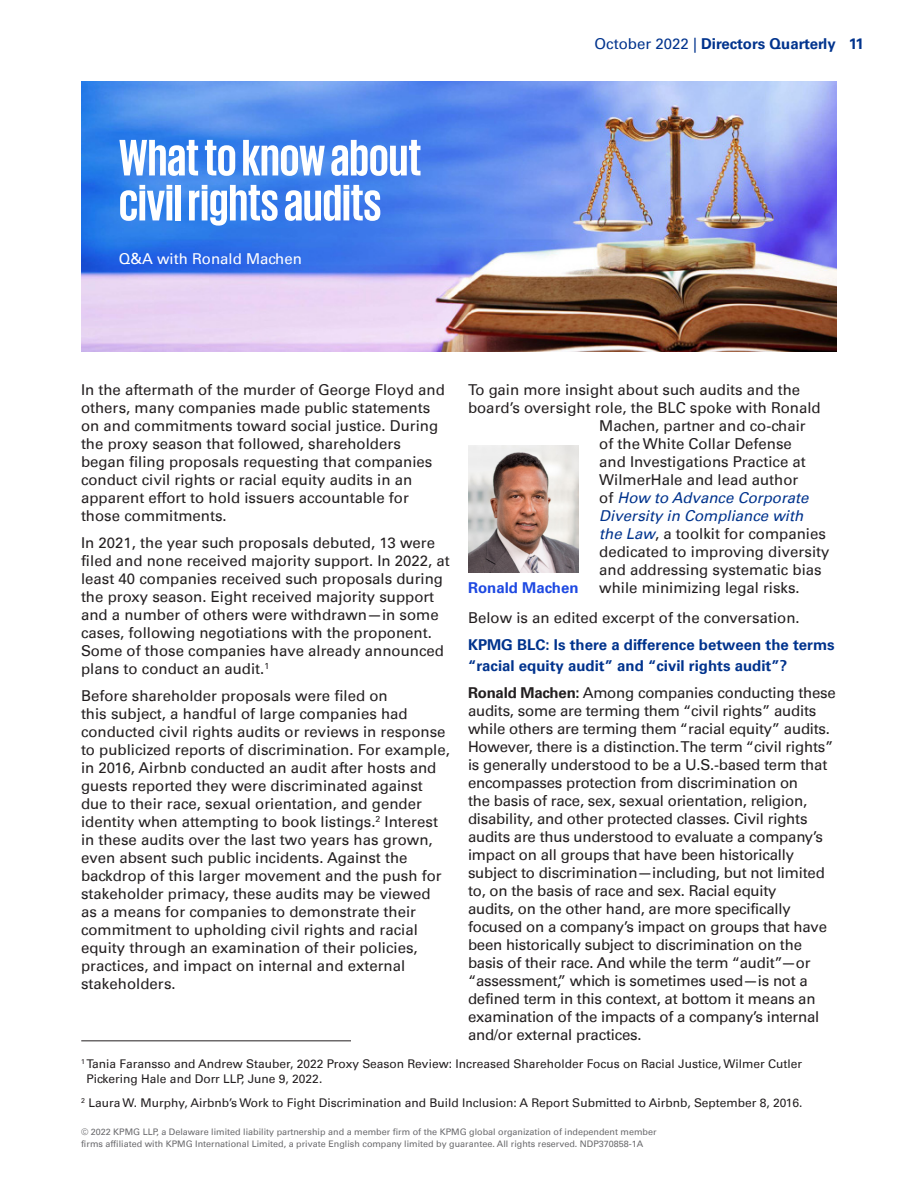
<style>
.page{position:relative;width:918px;height:1188px;background:#fff}
.page>*{position:absolute;margin:0;border:0;box-sizing:border-box;transform-origin:0 0}
.t1{font:700 52.5px/45px "KPMG";color:#fff}
.t2{font:15px/18px "Univers 55 Roman";color:#231f20}
.t3{font:700 15px/21px "Univers 65";color:#00338d}
.t4{font:italic 15px/18px "Univers 55";color:#00338d}
.t5{font:15px "Univers 55 Roman";color:#fff}
.t6{font:700 15px "Univers 65";color:#1e49e2}
.t7{font:12px/15px "Univers 55 Roman";color:#231f20}
.t8{font:9px/12px "Univers 55 Roman";color:#69696c}
.s1{font-family:"Univers 55 Roman";font-weight:400}
.s2{font-family:"Univers 55 Roman";font-style:normal;color:#231f20}
.s3{font-family:"Univers 55";font-style:italic;color:#00338d}
.s4{font-family:"Univers 65";font-weight:700}
</style>
<div class="page">
<img style="left:81px;top:81px;width:756px;height:270px">
<img style="left:468px;top:446px;width:111px;height:127px">
<hr style="left:81px;top:1040px;width:270px;height:1px;background:#231f20">
<h1 class="t1" style="left:119px;top:134px;width:304px">What to know about civil rights audits</h1>
<p class="t5" style="left:119px;top:250px;width:185px">Q&amp;A with Ronald Machen</p>
<p class="t3" style="left:595px;top:33px;width:271px"><span class="s1">October 2022 |</span> Directors Quarterly 11</p>
<p class="t2" style="left:81px;top:381px;width:365px">In the aftermath of the murder of George Floyd and others, many companies made public statements on and commitments toward social justice. During the proxy season that followed, shareholders began filing proposals requesting that companies conduct civil rights or racial equity audits in an apparent effort to hold issuers accountable for those commitments.</p>
<p class="t2" style="left:81px;top:534px;width:370px">In 2021, the year such proposals debuted, 13 were filed and none received majority support. In 2022, at least 40 companies received such proposals during the proxy season. Eight received majority support and a number of others were withdrawn—in some cases, following negotiations with the proponent.<br>Some of those companies have already announced plans to conduct an audit.<sup>1</sup></p>
<p class="t2" style="left:81px;top:687px;width:370px">Before shareholder proposals were filed on<br>this subject, a handful of large companies had conducted civil rights audits or reviews in response to publicized reports of discrimination. For example, in 2016, Airbnb conducted an audit after hosts and guests reported they were discriminated against due to their race, sexual orientation, and gender identity when attempting to book listings.<sup>2</sup> Interest in these audits over the last two years has grown, even absent such public incidents. Against the backdrop of this larger movement and the push for stakeholder primacy, these audits may be viewed as a means for companies to demonstrate their commitment to upholding civil rights and racial equity through an examination of their policies, practices, and impact on internal and external stakeholders.</p>
<p class="t2" style="left:468px;top:381px;width:334px">To gain more insight about such audits and the</p>
<p class="t2" style="left:468px;top:399px;width:354px">board’s oversight role, the BLC spoke with Ronald</p>
<p class="t2" style="left:599px;top:417px;width:208px">Machen, partner and co-chair</p>
<p class="t2" style="left:599px;top:435px;width:194px">of the White Collar Defense</p>
<p class="t2" style="left:599px;top:453px;width:208px">and Investigations Practice at</p>
<p class="t2" style="left:599px;top:471px;width:201px">WilmerHale and lead author</p>
<p class="t4" style="left:599px;top:489px;width:211px"><span class="s2">of</span> How to Advance Corporate<br>Diversity in Compliance with</p>
<p class="t2" style="left:599px;top:525px;width:232px"><span class="s3">the Law</span>, a toolkit for companies dedicated to improving diversity and addressing systematic bias while minimizing legal risks.</p>
<p class="t2" style="left:468px;top:609px;width:333px">Below is an edited excerpt of the conversation.</p>
<p class="t3" style="left:468px;top:634px;width:368px">KPMG BLC: Is there a difference between the terms “racial equity audit” and “civil rights audit”?</p>
<p class="t2" style="left:468px;top:684px;width:369px"><span class="s4">Ronald Machen:</span> Among companies conducting these audits, some are terming them “civil rights” audits while others are terming them “racial equity” audits.<br>However, there is a distinction. The term “civil rights” is generally understood to be a U.S.-based term that encompasses protection from discrimination on<br>the basis of race, sex, sexual orientation, religion, disability, and other protected classes. Civil rights audits are thus understood to evaluate a company’s impact on all groups that have been historically subject to discrimination—including, but not limited to, on the basis of race and sex. Racial equity<br>audits, on the other hand, are more specifically focused on a company’s impact on groups that have been historically subject to discrimination on the basis of their race. And while the term “audit”—or “assessment,” which is sometimes used—is not a defined term in this context, at bottom it means an examination of the impacts of a company’s internal and/or external practices.</p>
<p class="t6" style="left:468px;top:579px;width:112px">Ronald Machen</p>
<p class="t7" style="left:86px;top:1057px;width:717px;text-indent:-5px"><sup>1</sup> Tania Faransso and Andrew Stauber, 2022 Proxy Season Review: Increased Shareholder Focus on Racial Justice, Wilmer Cutler<br>Pickering Hale and Dorr LLP, June 9, 2022.</p>
<p class="t7" style="left:81px;top:1096px;width:723px"><sup>2</sup> Laura W. Murphy, Airbnb’s Work to Fight Discrimination and Build Inclusion: A Report Submitted to Airbnb, September 8, 2016.</p>
<p class="t8" style="left:81px;top:1126px;width:577px">© 2022 KPMG LLP, a Delaware limited liability partnership and a member firm of the KPMG global organization of independent member firms affiliated with KPMG International Limited, a private English company limited by guarantee. All rights reserved. NDP370858-1A</p>
</div>
